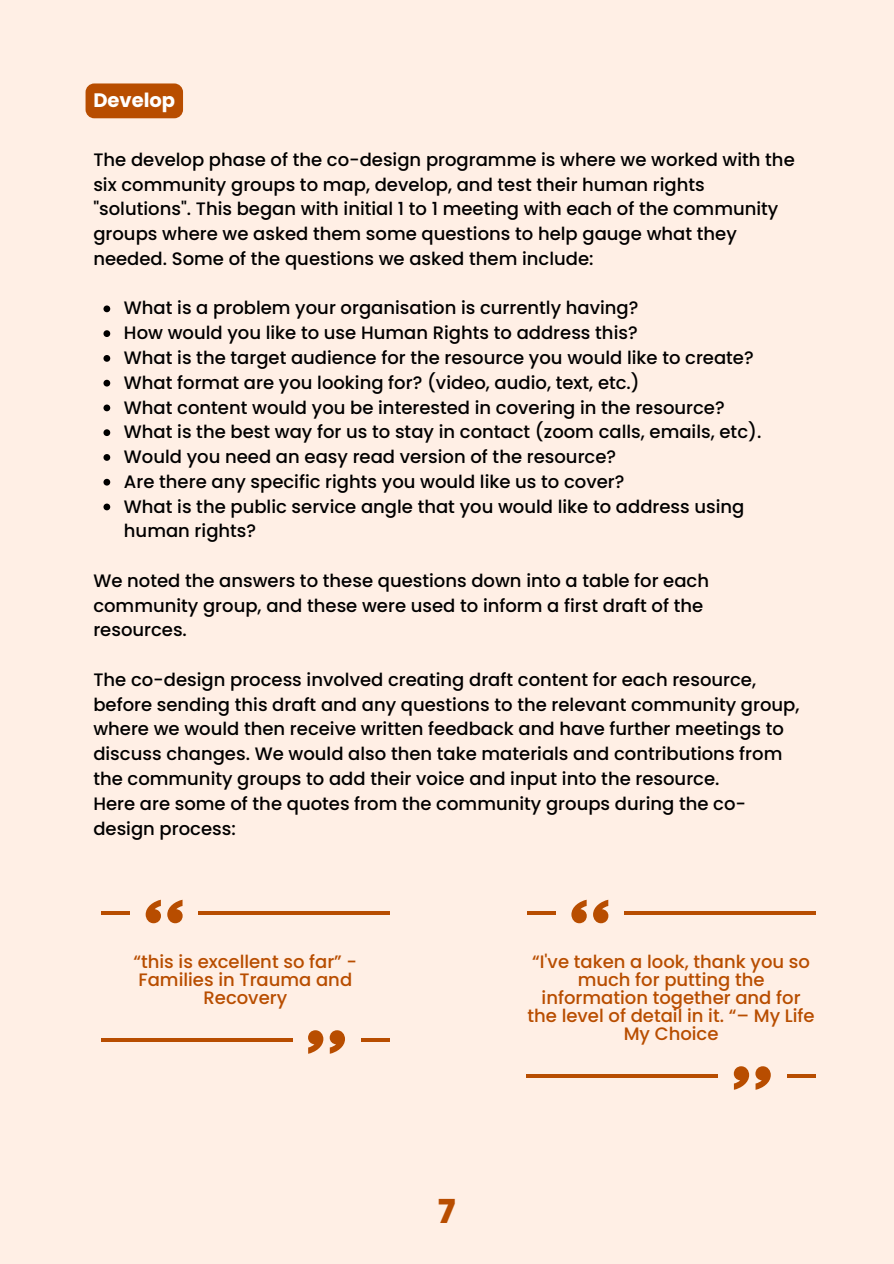
<style>
.page{position:relative;width:894px;height:1264px;background:#fff}
.page>*{position:absolute;margin:0;border:0;box-sizing:border-box;transform-origin:0 0}
.t1{font:800 33px "Poppins";color:#b84d00}
.t2{font:700 19.5px "Poppins";color:#fff}
.t3{font:500 18px/24.8px "Poppins";color:#000}
.t4{font:500 18px/18px "Poppins";color:#b84d00;text-align:center}
</style>
<div class="page">
<div style="left:0;top:0;width:893px;height:1263px;background:#ffefe5"></div>
<svg style="left:103px;top:305px;width:7px;height:7px"></svg>
<svg style="left:103px;top:330px;width:7px;height:7px"></svg>
<svg style="left:103px;top:355px;width:7px;height:7px"></svg>
<svg style="left:103px;top:380px;width:7px;height:6px"></svg>
<svg style="left:103px;top:404px;width:7px;height:7px"></svg>
<svg style="left:103px;top:429px;width:7px;height:7px"></svg>
<svg style="left:103px;top:454px;width:7px;height:7px"></svg>
<svg style="left:103px;top:479px;width:7px;height:6px"></svg>
<svg style="left:103px;top:503px;width:7px;height:7px"></svg>
<div style="left:85px;top:83px;width:98px;height:35px;background:#b84d00;border-radius:9px"></div>
<svg style="left:167px;top:900px;width:15px;height:23px"></svg>
<svg style="left:146px;top:899px;width:15px;height:24px"></svg>
<hr style="left:101px;top:911px;width:29px;height:4px;background:#b84d00">
<hr style="left:198px;top:911px;width:191px;height:4px;background:#b84d00">
<svg style="left:308px;top:1030px;width:15px;height:23px"></svg>
<svg style="left:329px;top:1030px;width:16px;height:23px"></svg>
<hr style="left:361px;top:1038px;width:28px;height:3px;background:#b84d00">
<hr style="left:101px;top:1038px;width:191px;height:3px;background:#b84d00">
<svg style="left:593px;top:899px;width:15px;height:24px"></svg>
<svg style="left:571px;top:900px;width:15px;height:23px"></svg>
<hr style="left:526px;top:911px;width:29px;height:4px;background:#b84d00">
<hr style="left:624px;top:911px;width:191px;height:4px;background:#b84d00">
<svg style="left:733px;top:1066px;width:16px;height:23px"></svg>
<svg style="left:755px;top:1066px;width:15px;height:23px"></svg>
<hr style="left:786px;top:1074px;width:29px;height:3px;background:#b84d00">
<hr style="left:526px;top:1074px;width:191px;height:3px;background:#b84d00">
<p class="t2" style="left:93px;top:86px;width:83px">Develop</p>
<p class="t3" style="left:93px;top:147px;width:702px">The develop phase of the co-design programme is where we worked with the six community groups to map, develop, and test their human rights "solutions". This began with initial 1 to 1 meeting with each of the community groups where we asked them some questions to help gauge what they needed. Some of the questions we asked them include:</p>
<p class="t3" style="left:124px;top:296px;width:638px">What is a problem your organisation is currently having?<br>How would you like to use Human Rights to address this?<br>What is the target audience for the resource you would like to create?<br>What format are you looking for? (video, audio, text, etc.)<br>What content would you be interested in covering in the resource?<br>What is the best way for us to stay in contact (zoom calls, emails, etc).<br>Would you need an easy read version of the resource?<br>Are there any specific rights you would like us to cover?<br>What is the public service angle that you would like to address using human rights?</p>
<p class="t3" style="left:93px;top:568px;width:617px">We noted the answers to these questions down into a table for each community group, and these were used to inform a first draft of the resources.</p>
<p class="t3" style="left:93px;top:667px;width:707px">The co-design process involved creating draft content for each resource, before sending this draft and any questions to the relevant community group, where we would then receive written feedback and have further meetings to discuss changes. We would also then take materials and contributions from the community groups to add their voice and input into the resource.<br>Here are some of the quotes from the community groups during the co&shy;design process:</p>
<p class="t4" style="left:133px;top:952px;width:225px">“this is excellent so far” -<br>Families in Trauma and<br>Recovery</p>
<p class="t4" style="left:527px;top:952px;width:288px">“I've taken a look, thank you so much for putting the information together and for the level of detail in it. “– My Life<br>My Choice</p>
<h1 class="t1" style="left:438px;top:1188px;width:19px">7</h1>
</div>
